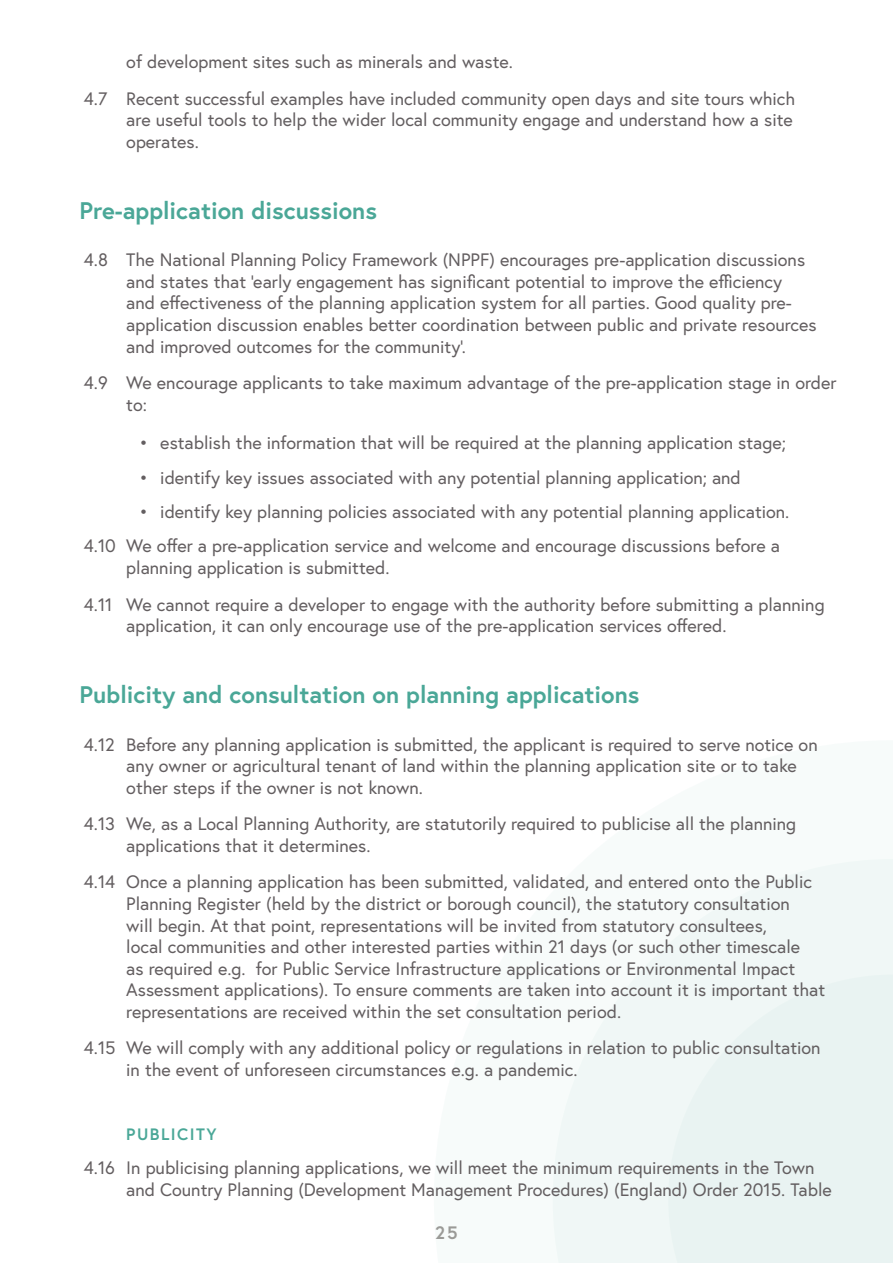
<style>
.page{position:relative;width:893px;height:1263px;background:#fff}
.page>*{position:absolute;margin:0;border:0;box-sizing:border-box;transform-origin:0 0}
.t1{font:700 24px "Europa";color:#4aa797}
.t2{font:18px/21.6px "Europa";color:#635e60}
.t3{font:700 18px "Europa";color:#9e9a97}
.t4{font:700 16.5px "Europa";letter-spacing:.09em;color:#4aa797}
</style>
<div class="page">
<div style="left:553px;top:859px;width:340px;height:404px;background:#f0f7f6"></div>
<div style="left:668px;top:974px;width:225px;height:289px;background:#e9f3f2"></div>
<p class="t2" style="left:84px;top:43px;width:713px;line-height:36.5px;text-indent:43px">of development sites such as minerals and waste.<br>4.7 Recent successful examples have included community open days and site tours which</p>
<p class="t2" style="left:126px;top:109px;width:668px">are useful tools to help the wider local community engage and understand how a site operates.</p>
<h1 class="t1" style="left:80px;top:194px;width:299px">Pre-application discussions</h1>
<p class="t2" style="left:126px;top:249px;width:692px;text-indent:-43px">4.8 The National Planning Policy Framework (NPPF) encourages pre-application discussions and states that ‘early engagement has significant potential to improve the efficiency<br>and effectiveness of the planning application system for all parties. Good quality pre&shy;application discussion enables better coordination between public and private resources and improved outcomes for the community’.</p>
<p class="t2" style="left:126px;top:372px;width:712px;text-indent:-43px">4.9 We encourage applicants to take maximum advantage of the pre-application stage in order to:</p>
<p class="t2" style="left:139px;top:432px;width:648px">• establish the information that will be required at the planning application stage;</p>
<p class="t2" style="left:139px;top:466px;width:603px">• identify key issues associated with any potential planning application; and</p>
<p class="t2" style="left:84px;top:494px;width:707px;line-height:34.3px;text-indent:55px">• identify key planning policies associated with any potential planning application.<br>4.10 We offer a pre-application service and welcome and encourage discussions before a</p>
<p class="t2" style="left:84px;top:549px;width:742px;line-height:36.5px;text-indent:43px">planning application is submitted.<br>4.11 We cannot require a developer to engage with the authority before submitting a planning</p>
<p class="t2" style="left:126px;top:615px;width:602px">application, it can only encourage use of the pre-application services offered.</p>
<h1 class="t1" style="left:80px;top:679px;width:561px">Publicity and consultation on planning applications</h1>
<p class="t2" style="left:126px;top:733px;width:693px;text-indent:-43px">4.12 Before any planning application is submitted, the applicant is required to serve notice on any owner or agricultural tenant of land within the planning application site or to take other steps if the owner is not known.</p>
<p class="t2" style="left:126px;top:813px;width:671px;text-indent:-43px">4.13 We, as a Local Planning Authority, are statutorily required to publicise all the planning applications that it determines.</p>
<p class="t2" style="left:126px;top:871px;width:700px;text-indent:-43px">4.14 Once a planning application has been submitted, validated, and entered onto the Public Planning Register (held by the district or borough council), the statutory consultation<br>will begin. At that point, representations will be invited from statutory consultees,<br>local communities and other interested parties within 21 days (or such other timescale<br>as required e.g. for Public Service Infrastructure applications or Environmental Impact Assessment applications). To ensure comments are taken into account it is important that representations are received within the set consultation period.</p>
<p class="t2" style="left:126px;top:1037px;width:696px;text-indent:-43px">4.15 We will comply with any additional policy or regulations in relation to public consultation in the event of unforeseen circumstances e.g. a pandemic.</p>
<p class="t4" style="left:126px;top:1122px;width:92px">PUBLICITY</p>
<p class="t2" style="left:126px;top:1156px;width:707px;text-indent:-43px">4.16 In publicising planning applications, we will meet the minimum requirements in the Town and Country Planning (Development Management Procedures) (England) Order 2015. Table</p>
<p class="t3" style="left:435px;top:1220px;width:24px">25</p>
</div>
